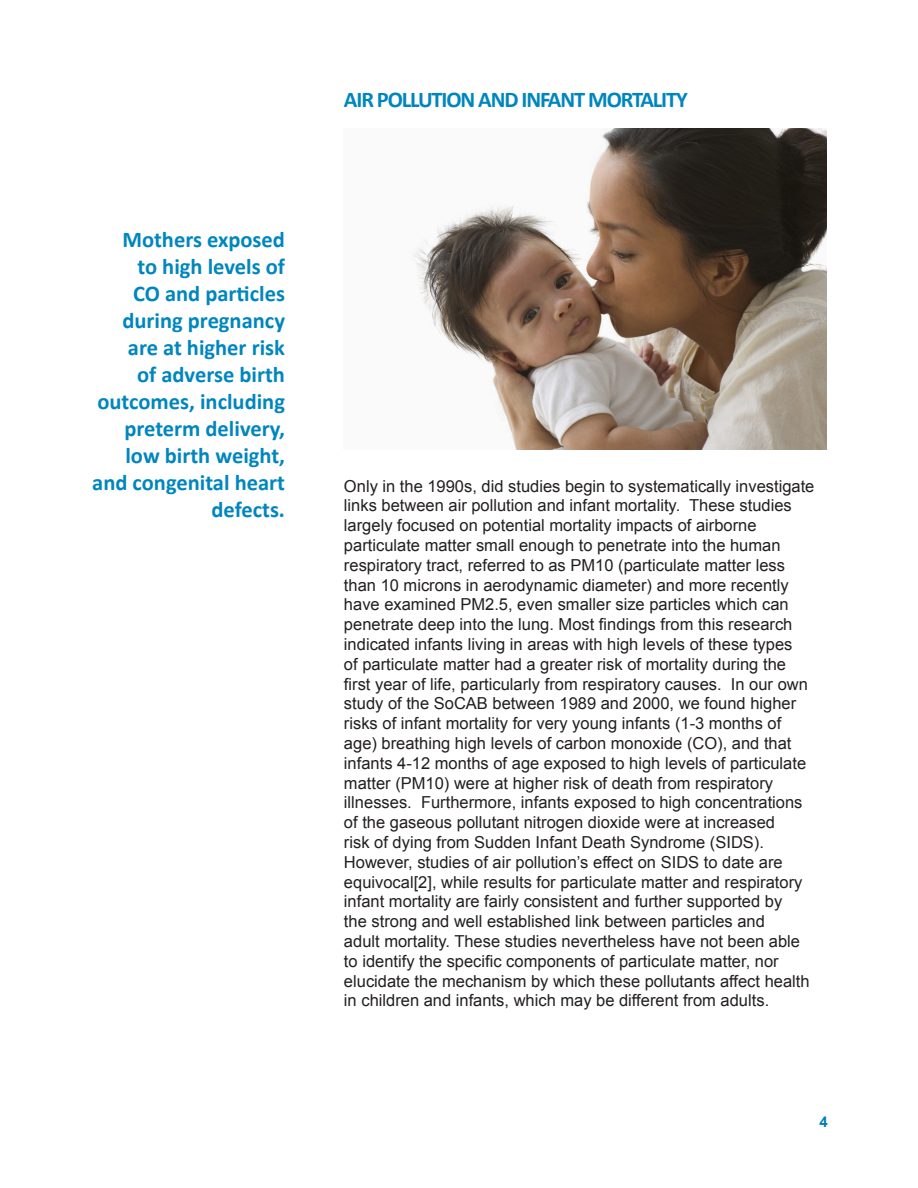
<style>
.page{position:relative;width:918px;height:1188px;background:#fff}
.page>*{position:absolute;margin:0;border:0;box-sizing:border-box;transform-origin:0 0}
.t1{font:700 22.5px/27px "Calibri";color:#0086bf;text-align:right}
.t2{font:700 22.5px "Calibri";letter-spacing:-.05em;color:#0086bf}
.t3{font:16.5px/19.8px "Arial";color:#231f20}
.t4{font:700 15px "Arial";color:#017eb5}
</style>
<div class="page">
<img style="left:413px;top:128px;width:413px;height:321px">
<h1 class="t1" style="left:92px;top:227px;width:194px">Mothers exposed<br>to high levels of<br>CO and particles during pregnancy are at higher risk<br>of adverse birth outcomes, including preterm delivery, low birth weight, and congenital heart defects.</h1>
<h1 class="t2" style="left:344px;top:90px;width:345px">AIR POLLUTION AND INFANT MORTALITY</h1>
<p class="t3" style="left:344px;top:476px;width:472px">Only in the 1990s, did studies begin to systematically investigate links between air pollution and infant mortality. These studies largely focused on potential mortality impacts of airborne particulate matter small enough to penetrate into the human respiratory tract, referred to as PM10 (particulate matter less than 10 microns in aerodynamic diameter) and more recently have examined PM2.5, even smaller size particles which can penetrate deep into the lung. Most findings from this research indicated infants living in areas with high levels of these types<br>of particulate matter had a greater risk of mortality during the first year of life, particularly from respiratory causes. In our own study of the SoCAB between 1989 and 2000, we found higher risks of infant mortality for very young infants (1-3 months of age) breathing high levels of carbon monoxide (CO), and that infants 4-12 months of age exposed to high levels of particulate matter (PM10) were at higher risk of death from respiratory illnesses. Furthermore, infants exposed to high concentrations of the gaseous pollutant nitrogen dioxide were at increased<br>risk of dying from Sudden Infant Death Syndrome (SIDS).<br>However, studies of air pollution’s effect on SIDS to date are equivocal[2], while results for particulate matter and respiratory infant mortality are fairly consistent and further supported by<br>the strong and well established link between particles and<br>adult mortality. These studies nevertheless have not been able to identify the specific components of particulate matter, nor elucidate the mechanism by which these pollutants affect health in children and infants, which may be different from adults.</p>
<p class="t4" style="left:820px;top:1113px;width:10px">4</p>
</div>
